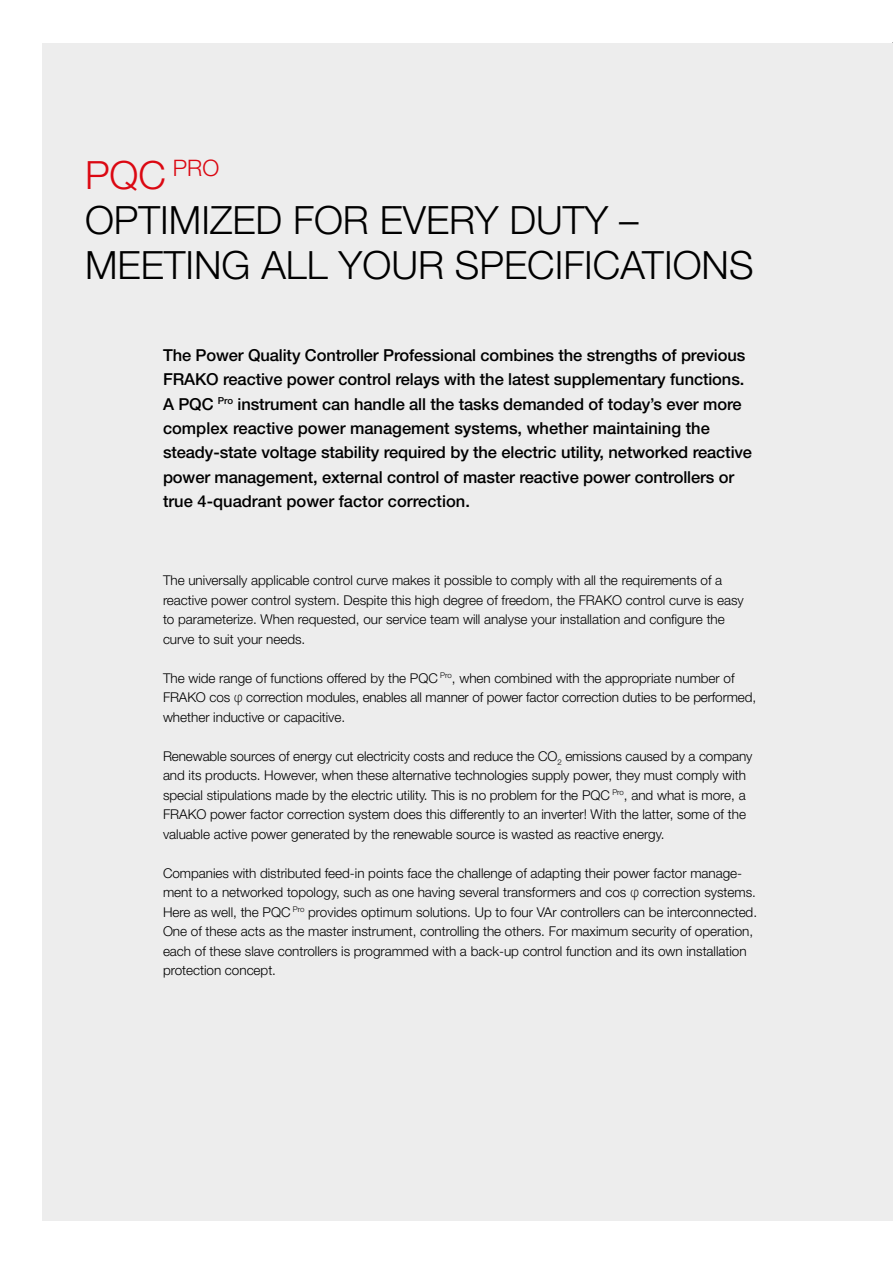
<style>
.page{position:relative;width:893px;height:1263px;background:#fff}
.page>*{position:absolute;margin:0;border:0;box-sizing:border-box;transform-origin:0 0}
.t1{font:300 39px/45px "Helvetica Neue LT Pro";color:#000}
.t2{font:500 16.5px/24.3px "Helvetica Neue LT Pro";letter-spacing:-.005em;color:#000}
.t3{font:300 13.5px/19.5px "Helvetica Neue LT Pro";color:#000}
.s1{color:#db0812}
.s2{font-family:"Open Sans"}
</style>
<div class="page">
<div style="left:43px;top:43px;width:850px;height:1177px;background:#ededed"></div>
<h1 class="t1" style="left:85px;top:152px;width:670px"><span class="s1">PQC</span> <sup>PRO<br></sup>OPTIMIZED FOR EVERY DUTY –<br>MEETING ALL YOUR SPECIFICATIONS</h1>
<p class="t2" style="left:163px;top:343px;width:591px">The Power Quality Controller Professional combines the strengths of previous FRAKO reactive power control relays with the latest supplementary functions.<br>A PQC <sup>Pro</sup> instrument can handle all the tasks demanded of today’s ever more complex reactive power management systems, whether maintaining the steady-state voltage stability required by the electric utility, networked reactive power management, external control of master reactive power controllers or true 4-quadrant power factor correction.</p>
<p class="t3" style="left:163px;top:570px;width:582px">The universally applicable control curve makes it possible to comply with all the requirements of a reactive power control system. Despite this high degree of freedom, the FRAKO control curve is easy to parameterize. When requested, our service team will analyse your installation and configure the curve to suit your needs.</p>
<p class="t3" style="left:163px;top:668px;width:595px">The wide range of functions offered by the PQC <sup>Pro</sup>, when combined with the appropriate number of<br>FRAKO cos <span class="s2">φ</span> correction modules, enables all manner of power factor correction duties to be performed, whether inductive or capacitive.</p>
<p class="t3" style="left:163px;top:746px;width:591px">Renewable sources of energy cut electricity costs and reduce the CO<sub>2</sub> emissions caused by a company and its products. However, when these alternative technologies supply power, they must comply with special stipulations made by the electric utility. This is no problem for the PQC <sup>Pro</sup>, and what is more, a FRAKO power factor correction system does this differently to an inverter! With the latter, some of the valuable active power generated by the renewable source is wasted as reactive energy.</p>
<p class="t3" style="left:163px;top:863px;width:596px">Companies with distributed feed-in points face the challenge of adapting their power factor manage&shy;ment to a networked topology, such as one having several transformers and cos <span class="s2">φ</span> correction systems.<br>Here as well, the PQC <sup>Pro</sup> provides optimum solutions. Up to four VAr controllers can be interconnected.<br>One of these acts as the master instrument, controlling the others. For maximum security of operation, each of these slave controllers is programmed with a back-up control function and its own installation protection concept.</p>
</div>
